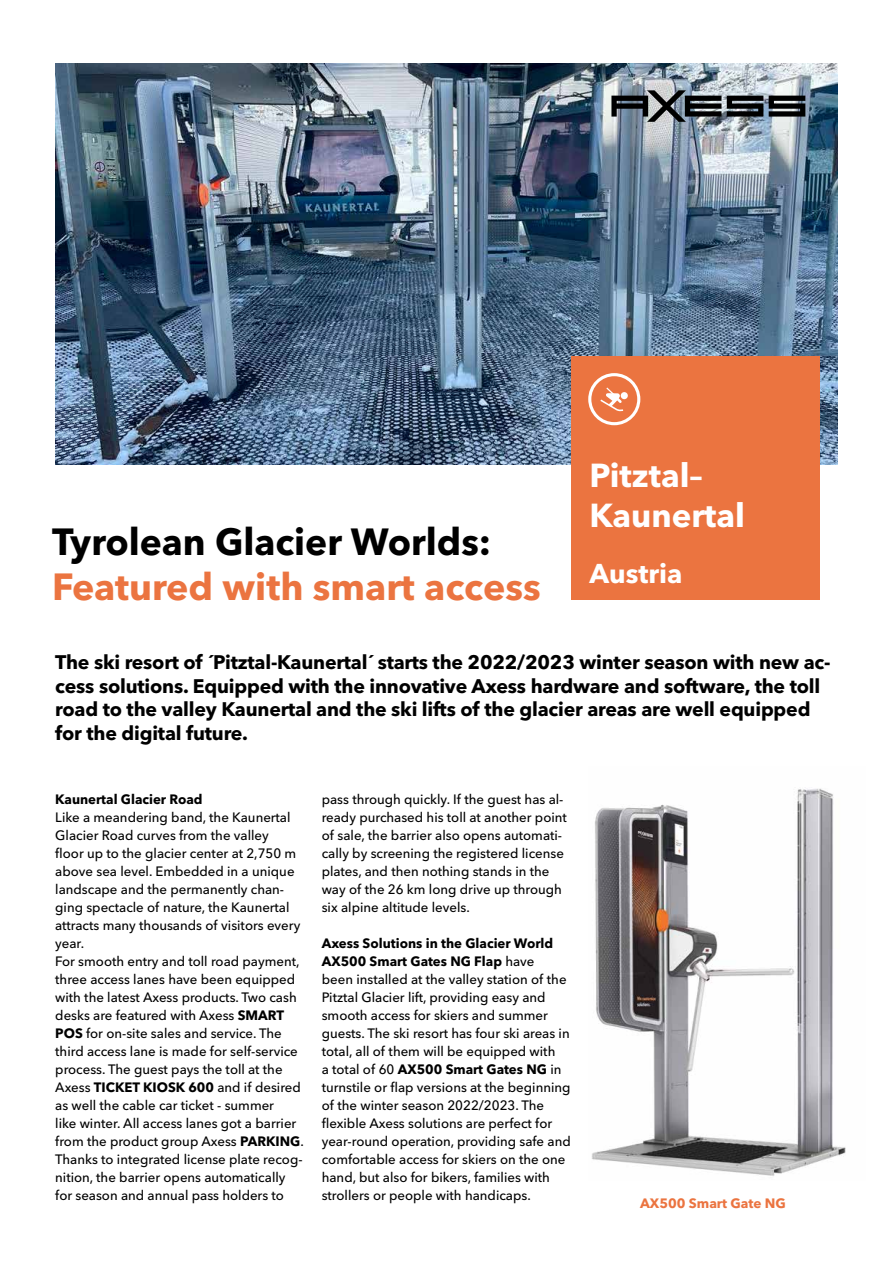
<style>
.page{position:relative;width:893px;height:1263px;background:#fff}
.page>*{position:absolute;margin:0;border:0;box-sizing:border-box;transform-origin:0 0}
.t1{font:700 37.5px "Avenir Next Cyr";color:#eb7440}
.t2{font:700 37.5px "Avenir Next Cyr";color:#000}
.t3{font:700 33px/39.6px "Avenir Next Cyr";color:#fff}
.t4{font:700 27px "Avenir Next Cyr";color:#fff}
.t5{font:700 19.5px/23.4px "Avenir Next Cyr";letter-spacing:-.01em;color:#000}
.t6{font:500 13.5px/18px "Avenir Next Cyr";color:#000}
.t7{font:700 13.5px "Avenir Next Cyr";color:#000}
.t8{font:700 13.5px "Avenir Next Cyr";color:#eb7440}
.s1{font-weight:700}
</style>
<div class="page">
<img style="left:55px;top:64px;width:783px;height:401px">
<div style="left:571px;top:356px;width:249px;height:244px;background:#eb7440"></div>
<svg style="left:727px;top:96px;width:36px;height:21px"></svg>
<svg style="left:769px;top:96px;width:36px;height:21px"></svg>
<svg style="left:611px;top:90px;width:110px;height:32px;background:#5c6369"></svg>
<img style="left:592px;top:788px;width:254px;height:388px">
<svg style="left:588px;top:373px;width:52px;height:52px"></svg>
<h1 class="t2" style="left:52px;top:519px;width:440px">Tyrolean Glacier Worlds:</h1>
<h1 class="t1" style="left:52px;top:564px;width:490px">Featured with smart access</h1>
<h2 class="t3" style="left:589px;top:456px;width:157px">Pitztal–<br>Kaunertal</h2>
<h3 class="t4" style="left:589px;top:557px;width:95px">Austria</h3>
<p class="t5" style="left:55px;top:651px;width:777px">The ski resort of ´Pitztal-Kaunertal´ starts the 2022/2023 winter season with new ac&shy;cess solutions. Equipped with the innovative Axess hardware and software, the toll road to the valley Kaunertal and the ski lifts of the glacier areas are well equipped for the digital future.</p>
<p class="t7" style="left:55px;top:791px;width:149px">Kaunertal Glacier Road</p>
<p class="t6" style="left:55px;top:809px;width:250px">Like a meandering band, the Kaunertal Glacier Road curves from the valley<br>floor up to the glacier center at 2,750 m above sea level. Embedded in a unique landscape and the permanently chan&shy;ging spectacle of nature, the Kaunertal attracts many thousands of visitors every year.<br>For smooth entry and toll road payment, three access lanes have been equipped with the latest Axess products. Two cash desks are featured with Axess <span class="s1">SMART POS</span> for on-site sales and service. The third access lane is made for self-service process. The guest pays the toll at the Axess <span class="s1">TICKET KIOSK 600</span> and if desired as well the cable car ticket - summer<br>like winter. All access lanes got a barrier from the product group Axess <span class="s1">PARKING</span>.<br>Thanks to integrated license plate recog&shy;nition, the barrier opens automatically for season and annual pass holders to</p>
<p class="t6" style="left:322px;top:791px;width:247px">pass through quickly. If the guest has al&shy;ready purchased his toll at another point of sale, the barrier also opens automati&shy;cally by screening the registered license plates, and then nothing stands in the way of the 26 km long drive up through six alpine altitude levels.</p>
<p class="t6" style="left:322px;top:935px;width:251px"><span class="s1">Axess Solutions in the Glacier World AX500 Smart Gates NG Flap</span> have<br>been installed at the valley station of the Pitztal Glacier lift, providing easy and smooth access for skiers and summer guests. The ski resort has four ski areas in total, all of them will be equipped with<br>a total of 60 <span class="s1">AX500 Smart Gates NG</span> in turnstile or flap versions at the beginning of the winter season 2022/2023. The flexible Axess solutions are perfect for year-round operation, providing safe and comfortable access for skiers on the one hand, but also for bikers, families with strollers or people with handicaps.</p>
<p class="t8" style="left:640px;top:1195px;width:147px">AX500 Smart Gate NG</p>
</div>
